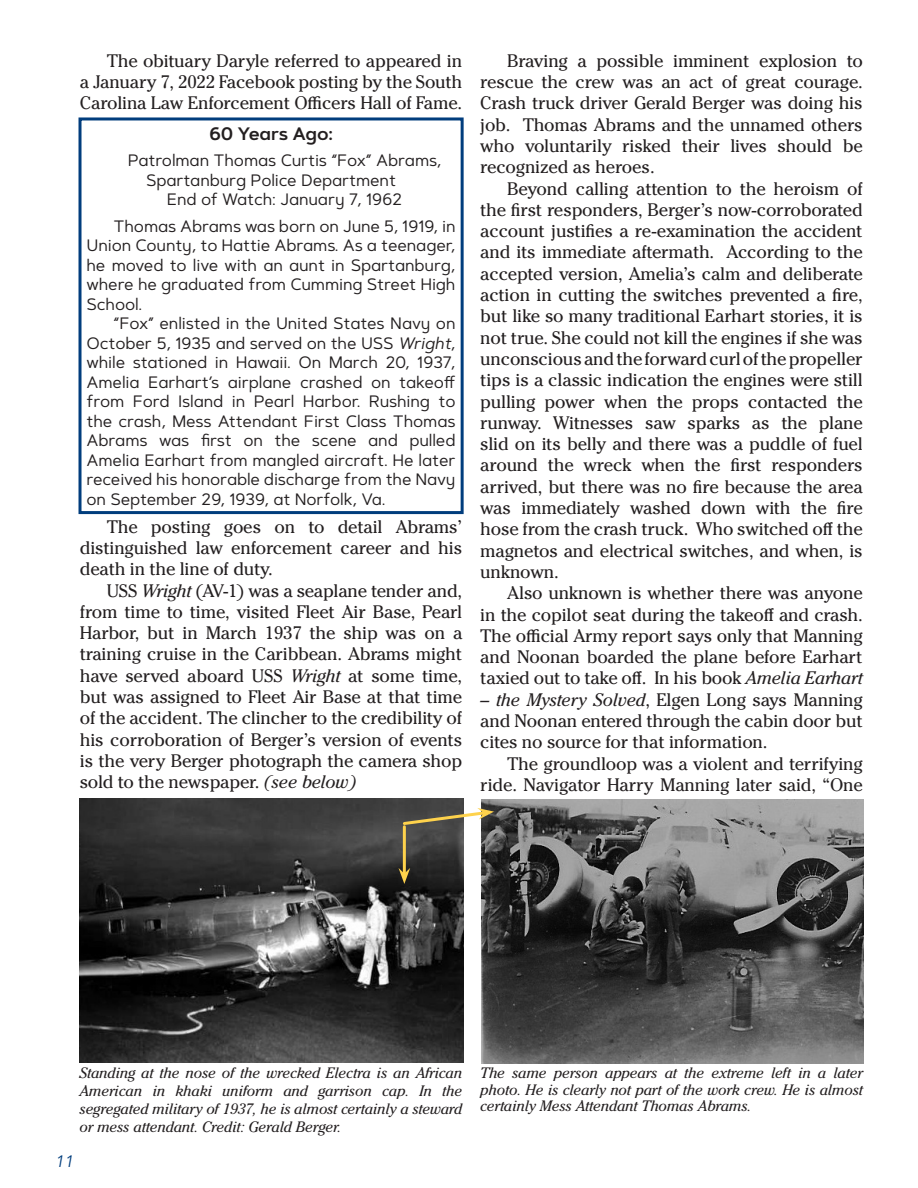
<style>
.page{position:relative;width:918px;height:1188px;background:#fff}
.page>*{position:absolute;margin:0;border:0;box-sizing:border-box;transform-origin:0 0}
.body{font:18px/21.3px "Cheltenham Pro";letter-spacing:-.01em;color:#231f20;text-align:justify}
.body-2{font:600 18px "Artegra Sans Alt";letter-spacing:-.025em;color:#231f20}
.body-3{font:16.5px/19.5px "Artegra Sans Alt";letter-spacing:-.01em;color:#231f20;text-align:justify}
.t1{font:italic 16.5px "Avenir Next";color:#013d7d}
.t2{font:italic 15px/18px "Cheltenham Pro";letter-spacing:-.01em;color:#231f20;text-align:justify}
.s1{font-style:italic}
</style>
<div class="page">
<img style="left:79px;top:799px;width:385px;height:264px">
<img style="left:481px;top:800px;width:383px;height:263px">
<div style="left:79px;top:117px;width:385px;height:397px;border:3px solid #013d7d"></div>
<hr style="left:403px;top:827px;width:3px;height:47px;background:#fed24c">
<svg style="left:399px;top:868px;width:11px;height:16px"></svg>
<svg style="left:401px;top:808px;width:93px;height:19px;background:#807861"></svg>
<p class="body" style="left:80px;top:50px;width:384px;text-indent:27px">The obituary Daryle referred to appeared in a January 7, 2022 Facebook posting by the South Carolina Law Enforcement Officers Hall of Fame.</p>
<p class="body-2" style="left:209px;top:123px;width:125px">60 Years Ago:</p>
<p class="body-3" style="left:146px;top:151px;width:297px;text-indent:-18px">Patrolman Thomas Curtis “Fox” Abrams,<br>Spartanburg Police Department</p>
<p class="body-3" style="left:167px;top:190px;width:237px">End of Watch: January 7, 1962</p>
<p class="body-3" style="left:87px;top:216px;width:371px;text-indent:27px">Thomas Abrams was born on June 5, 1919, in Union County, to Hattie Abrams. As a teenager, he moved to live with an aunt in Spartanburg, where he graduated from Cumming Street High School.</p>
<p class="body-3" style="left:87px;top:313px;width:371px;text-indent:27px">“Fox” enlisted in the United States Navy on October 5, 1935 and served on the USS <span class="s1">Wright</span>, while stationed in Hawaii. On March 20, 1937, Amelia Earhart’s airplane crashed on takeoff from Ford Island in Pearl Harbor. Rushing to the crash, Mess Attendant First Class Thomas Abrams was first on the scene and pulled Amelia Earhart from mangled aircraft. He later received his honorable discharge from the Navy on September 29, 1939, at Norfolk, Va.</p>
<p class="body" style="left:80px;top:515px;width:384px;text-indent:27px">The posting goes on to detail Abrams’ distinguished law enforcement career and his death in the line of duty.</p>
<p class="body" style="left:80px;top:579px;width:384px;text-indent:27px">USS <span class="s1">Wright</span> (AV-1) was a seaplane tender and, from time to time, visited Fleet Air Base, Pearl Harbor, but in March 1937 the ship was on a training cruise in the Caribbean. Abrams might have served aboard USS <span class="s1">Wright</span> at some time, but was assigned to Fleet Air Base at that time of the accident. The clincher to the credibility of his corroboration of Berger’s version of events is the very Berger photograph the camera shop sold to the newspaper. <span class="s1">(see below)</span></p>
<p class="body" style="left:480px;top:50px;width:384px;text-indent:27px">Braving a possible imminent explosion to rescue the crew was an act of great courage.<br>Crash truck driver Gerald Berger was doing his job. Thomas Abrams and the unnamed others who voluntarily risked their lives should be recognized as heroes.</p>
<p class="body" style="left:480px;top:177px;width:384px;text-indent:27px">Beyond calling attention to the heroism of the first responders, Berger’s now-corroborated account justifies a re-examination the accident and its immediate aftermath. According to the accepted version, Amelia’s calm and deliberate action in cutting the switches prevented a fire, but like so many traditional Earhart stories, it is not true. She could not kill the engines if she was unconscious and the forward curl of the propeller tips is a classic indication the engines were still pulling power when the props contacted the runway. Witnesses saw sparks as the plane slid on its belly and there was a puddle of fuel around the wreck when the first responders arrived, but there was no fire because the area was immediately washed down with the fire hose from the crash truck. Who switched off the magnetos and electrical switches, and when, is unknown.</p>
<p class="body" style="left:480px;top:582px;width:384px;text-indent:27px">Also unknown is whether there was anyone in the copilot seat during the takeoff and crash.<br>The official Army report says only that Manning and Noonan boarded the plane before Earhart taxied out to take off. In his book <span class="s1">Amelia Earhart</span></p>
<p class="body" style="left:480px;top:689px;width:384px"><span class="s1">– the Mystery Solved</span>, Elgen Long says Manning and Noonan entered through the cabin door but cites no source for that information.</p>
<p class="body" style="left:480px;top:752px;width:384px;text-align:right">The groundloop was a violent and terrifying ride. Navigator Harry Manning later said, “One</p>
<p class="t2" style="left:80px;top:1064px;width:384px">Standing at the nose of the wrecked Electra is an African American in khaki uniform and garrison cap. In the segregated military of 1937, he is almost certainly a steward or mess attendant. Credit: Gerald Berger.</p>
<p class="t2" style="left:480px;top:1065px;width:384px;line-height:16.5px">The same person appears at the extreme left in a later photo. He is clearly not part of the work crew. He is almost certainly Mess Attendant Thomas Abrams.</p>
<p class="t1" style="left:55px;top:1148px;width:20px">11</p>
</div>
